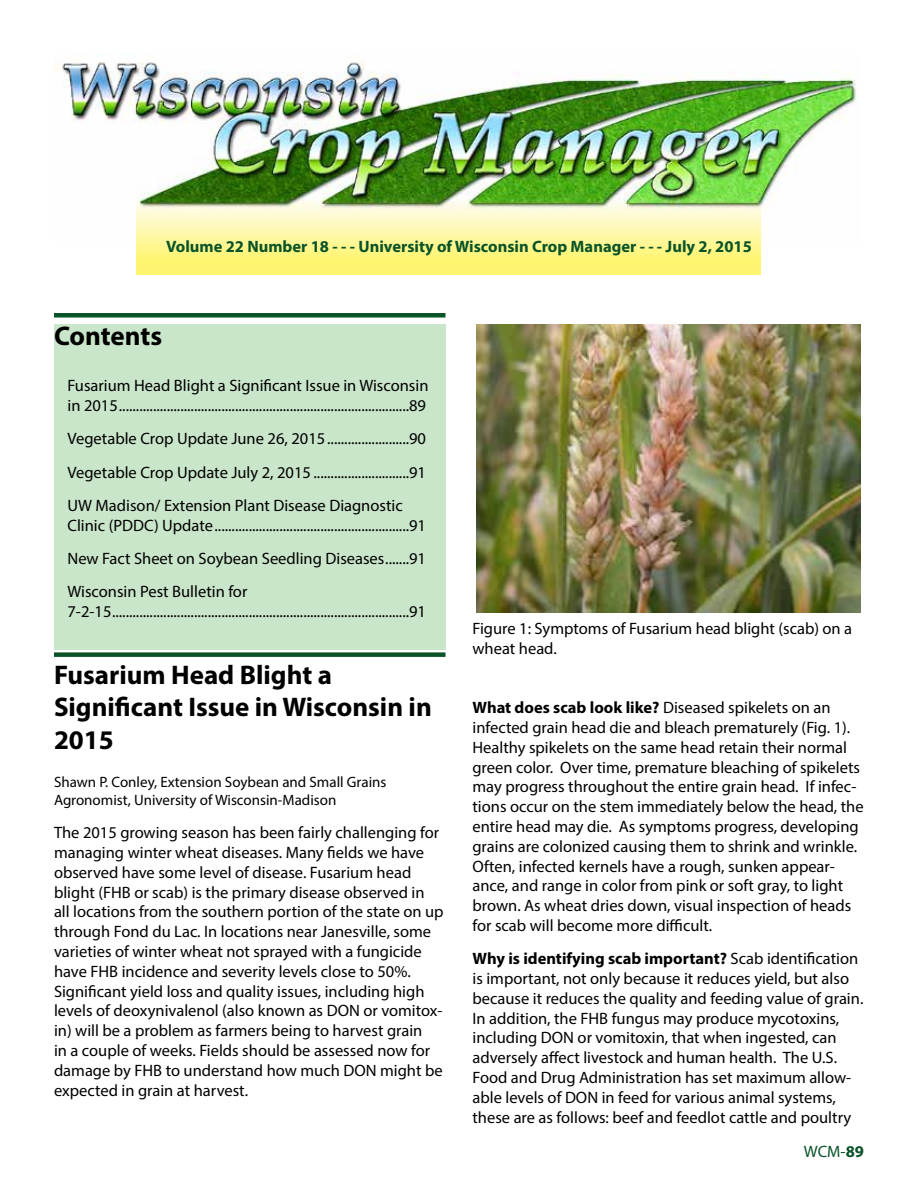
<style>
.page{position:relative;width:918px;height:1188px;background:#fff}
.page>*{position:absolute;margin:0;border:0;box-sizing:border-box;transform-origin:0 0}
.t1{font:700 27px/32.4px "Myriad Pro";color:#000}
.t2{font:16.5px/19.8px "Myriad Pro";color:#000}
.t3{font:700 16.5px "Myriad Pro";color:#095328}
.t4{font:16.5px "Myriad Pro";color:#095328}
.t5{font:15px/18px "Myriad Pro";color:#000}
.s1{font-weight:700}
</style>
<div class="page">
<img style="left:54px;top:54px;width:806px;height:192px">
<div style="left:54px;top:652px;width:392px;height:5px;background:#095328"></div>
<div style="left:54px;top:324px;width:392px;height:326px;background:#cae6ca"></div>
<div style="left:54px;top:313px;width:392px;height:5px;background:#095328"></div>
<svg style="left:136px;top:186px;width:624px;height:88px;background:#dde58d"></svg>
<img style="left:476px;top:324px;width:384px;height:288px">
<p class="t3" style="left:166px;top:236px;width:587px">Volume 22 Number 18 - - - University of Wisconsin Crop Manager - - - July 2, 2015</p>
<h1 class="t1" style="left:54px;top:318px;width:110px">Contents</h1>
<p class="t2" style="left:68px;top:376px;width:363px">Fusarium Head Blight a Significant Issue in Wisconsin in 2015.....................................................................................89</p>
<p class="t2" style="left:68px;top:422px;width:360px;line-height:33.3px;text-align:justify">Vegetable Crop Update June 26, 2015........................90<br>Vegetable Crop Update July 2, 2015 ............................91<br>UW Madison/ Extension Plant Disease Diagnostic</p>
<p class="t2" style="left:68px;top:508px;width:360px;line-height:33.3px;text-align:justify">Clinic (PDDC) Update.........................................................91<br>New Fact Sheet on Soybean Seedling Diseases.......91<br>Wisconsin Pest Bulletin for</p>
<p class="t2" style="left:68px;top:602px;width:360px">7-2-15.......................................................................................91</p>
<h1 class="t1" style="left:54px;top:658px;width:379px">Fusarium Head Blight a<br>Significant Issue in Wisconsin in<br>2015</h1>
<p class="t5" style="left:54px;top:773px;width:334px">Shawn P. Conley, Extension Soybean and Small Grains<br>Agronomist, University of Wisconsin-Madison</p>
<p class="t2" style="left:54px;top:823px;width:391px">The 2015 growing season has been fairly challenging for managing winter wheat diseases. Many fields we have observed have some level of disease. Fusarium head blight (FHB or scab) is the primary disease observed in all locations from the southern portion of the state on up through Fond du Lac. In locations near Janesville, some varieties of winter wheat not sprayed with a fungicide have FHB incidence and severity levels close to 50%.<br>Significant yield loss and quality issues, including high levels of deoxynivalenol (also known as DON or vomitox&shy;in) will be a problem as farmers being to harvest grain<br>in a couple of weeks. Fields should be assessed now for damage by FHB to understand how much DON might be expected in grain at harvest.</p>
<p class="t2" style="left:472px;top:619px;width:381px">Figure 1: Symptoms of Fusarium head blight (scab) on a wheat head.</p>
<p class="t2" style="left:473px;top:697px;width:393px"><span class="s1">What does scab look like?</span> Diseased spikelets on an infected grain head die and bleach prematurely (Fig. 1).<br>Healthy spikelets on the same head retain their normal green color. Over time, premature bleaching of spikelets may progress throughout the entire grain head. If infec&shy;tions occur on the stem immediately below the head, the entire head may die. As symptoms progress, developing grains are colonized causing them to shrink and wrinkle.<br>Often, infected kernels have a rough, sunken appear&shy;ance, and range in color from pink or soft gray, to light brown. As wheat dries down, visual inspection of heads for scab will become more difficult.</p>
<p class="t2" style="left:473px;top:949px;width:392px"><span class="s1">Why is identifying scab important?</span> Scab identification is important, not only because it reduces yield, but also because it reduces the quality and feeding value of grain.<br>In addition, the FHB fungus may produce mycotoxins, including DON or vomitoxin, that when ingested, can adversely affect livestock and human health. The U.S.<br>Food and Drug Administration has set maximum allow&shy;able levels of DON in feed for various animal systems, these are as follows: beef and feedlot cattle and poultry</p>
<p class="t4" style="left:804px;top:1142px;width:62px">WCM-<span class="s1">89</span></p>
</div>
